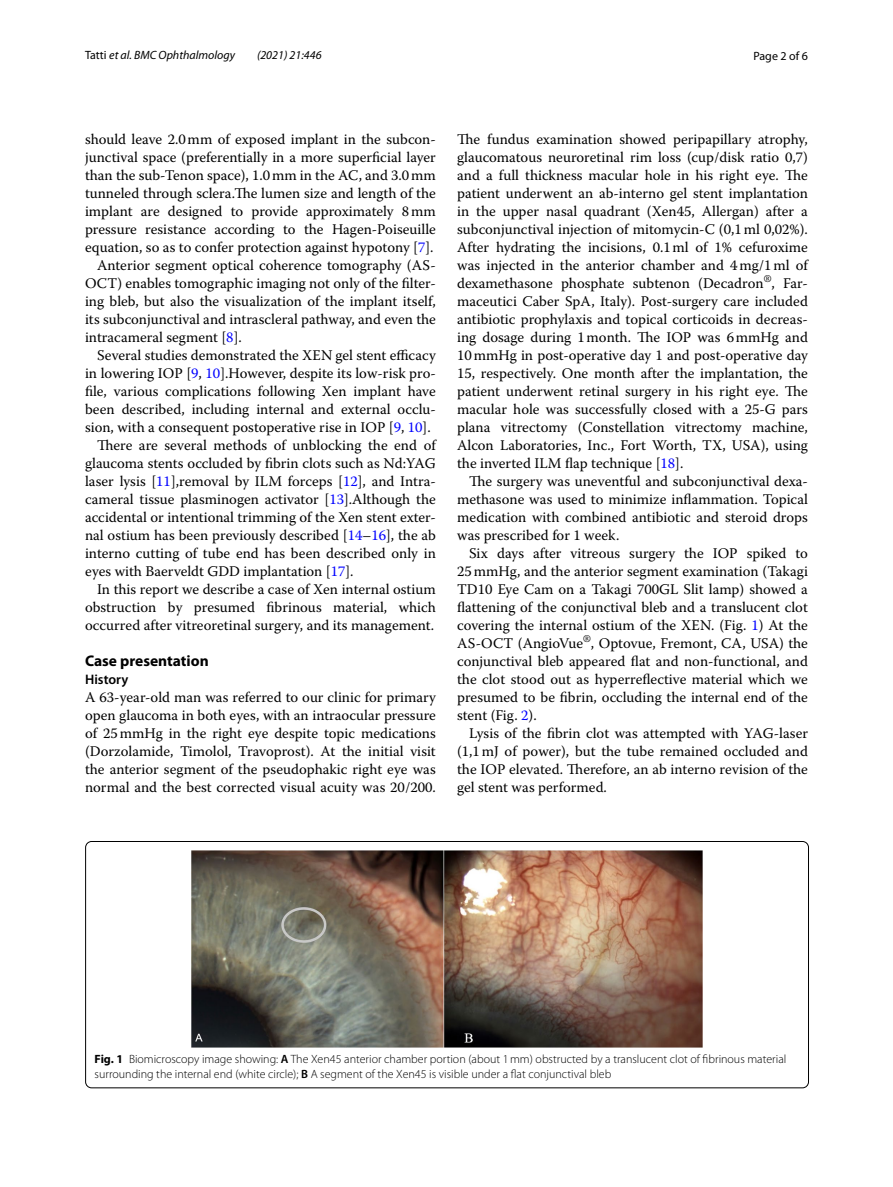
<style>
.page{position:relative;width:893px;height:1187px;background:#fff}
.page>*{position:absolute;margin:0;border:0;box-sizing:border-box;transform-origin:0 0}
.t1{font:700 15.45px "Myriad Pro";color:#000}
.t2{font:14.7px/18px "Warnock Pro";color:#000;text-align:justify}
.t3{font:600 13.8px "Myriad Pro";color:#000}
.t4{font:300 12px/15px "Myriad Pro";color:#000}
.t5{font:italic 12px "Myriad Pro";color:#000}
.t6{font:12px "Myriad Pro";color:#000}
.s1{font-style:normal}
.s2{color:#00f}
.s3{font-weight:700}
.s4{font-weight:600}
</style>
<div class="page">
<img style="left:192px;top:850px;width:510px;height:197px">
<div style="left:85px;top:841px;width:724px;height:246px;border:1px solid #000;border-radius:6px"></div>
<p class="t5" style="left:85px;top:48px;width:152px"><span class="s1">Tatti</span> et al. BMC Ophthalmology</p>
<p class="t5" style="left:257px;top:48px;width:66px">(2021) 21:446</p>
<p class="t6" style="left:753px;top:48px;width:56px">Page 2 of 6</p>
<p class="t2" style="left:85px;top:130px;width:352px">should leave 2.0mm of exposed implant in the subcon-</p>
<p class="t2" style="left:85px;top:148px;width:352px">junctival space (preferentially in a more superficial layer</p>
<p class="t2" style="left:85px;top:166px;width:352px">than the sub-Tenon space), 1.0mm in the AC, and 3.0mm</p>
<p class="t2" style="left:85px;top:184px;width:352px">tunneled through sclera.The lumen size and length of the</p>
<p class="t2" style="left:85px;top:202px;width:352px">implant are designed to provide approximately 8mm</p>
<p class="t2" style="left:85px;top:220px;width:352px">pressure resistance according to the Hagen-Poiseuille</p>
<p class="t2" style="left:85px;top:238px;width:350px">equation, so as to confer protection against hypotony [<span class="s2">7</span>].</p>
<p class="t2" style="left:97px;top:256px;width:340px">Anterior segment optical coherence tomography (AS-</p>
<p class="t2" style="left:85px;top:274px;width:352px">OCT) enables tomographic imaging not only of the filter-</p>
<p class="t2" style="left:85px;top:292px;width:352px">ing bleb, but also the visualization of the implant itself,</p>
<p class="t2" style="left:85px;top:310px;width:352px">its subconjunctival and intrascleral pathway, and even the</p>
<p class="t2" style="left:85px;top:328px;width:158px">intracameral segment [<span class="s2">8</span>].</p>
<p class="t2" style="left:97px;top:346px;width:340px">Several studies demonstrated the XEN gel stent efficacy</p>
<p class="t2" style="left:85px;top:364px;width:352px">in lowering IOP [<span class="s2">9</span>, <span class="s2">10</span>].However, despite its low-risk pro-</p>
<p class="t2" style="left:85px;top:382px;width:352px">file, various complications following Xen implant have</p>
<p class="t2" style="left:85px;top:400px;width:352px">been described, including internal and external occlu-</p>
<p class="t2" style="left:85px;top:418px;width:347px">sion, with a consequent postoperative rise in IOP [<span class="s2">9</span>, <span class="s2">10</span>].</p>
<p class="t2" style="left:97px;top:436px;width:340px">There are several methods of unblocking the end of</p>
<p class="t2" style="left:85px;top:454px;width:352px">glaucoma stents occluded by fibrin clots such as Nd:YAG</p>
<p class="t2" style="left:85px;top:472px;width:352px">laser lysis [<span class="s2">11</span>],removal by ILM forceps [<span class="s2">12</span>], and Intra-</p>
<p class="t2" style="left:85px;top:490px;width:352px">cameral tissue plasminogen activator [<span class="s2">13</span>].Although the</p>
<p class="t2" style="left:85px;top:508px;width:352px">accidental or intentional trimming of the Xen stent exter-</p>
<p class="t2" style="left:85px;top:526px;width:352px">nal ostium has been previously described [<span class="s2">14</span>–<span class="s2">16</span>], the ab</p>
<p class="t2" style="left:85px;top:544px;width:352px">interno cutting of tube end has been described only in</p>
<p class="t2" style="left:85px;top:562px;width:270px">eyes with Baerveldt GDD implantation [<span class="s2">17</span>].</p>
<p class="t2" style="left:97px;top:580px;width:340px">In this report we describe a case of Xen internal ostium</p>
<p class="t2" style="left:85px;top:598px;width:352px">obstruction by presumed fibrinous material, which</p>
<p class="t2" style="left:85px;top:616px;width:351px">occurred after vitreoretinal surgery, and its management.</p>
<p class="t1" style="left:85px;top:650px;width:125px">Case presentation</p>
<p class="t3" style="left:85px;top:670px;width:45px">History</p>
<p class="t2" style="left:85px;top:688px;width:352px">A 63-year-old man was referred to our clinic for primary open glaucoma in both eyes, with an intraocular pressure of 25mmHg in the right eye despite topic medications (Dorzolamide, Timolol, Travoprost). At the initial visit the anterior segment of the pseudophakic right eye was normal and the best corrected visual acuity was 20/200.</p>
<p class="t2" style="left:457px;top:130px;width:352px">The fundus examination showed peripapillary atrophy, glaucomatous neuroretinal rim loss (cup/disk ratio 0,7) and a full thickness macular hole in his right eye. The patient underwent an ab-interno gel stent implantation in the upper nasal quadrant (Xen45, Allergan) after a subconjunctival injection of mitomycin-C (0,1ml 0,02%).<br>After hydrating the incisions, 0.1ml of 1% cefuroxime was injected in the anterior chamber and 4mg/1ml of dexamethasone phosphate subtenon (Decadron<sup>®</sup>, Far&shy;maceutici Caber SpA, Italy). Post-surgery care included antibiotic prophylaxis and topical corticoids in decreas&shy;ing dosage during 1month. The IOP was 6mmHg and 10mmHg in post-operative day 1 and post-operative day 15, respectively. One month after the implantation, the patient underwent retinal surgery in his right eye. The macular hole was successfully closed with a 25-G pars plana vitrectomy (Constellation vitrectomy machine, Alcon Laboratories, Inc., Fort Worth, TX, USA), using the inverted ILM flap technique [<span class="s2">18</span>].</p>
<p class="t2" style="left:457px;top:472px;width:352px;text-indent:12px">The surgery was uneventful and subconjunctival dexa&shy;methasone was used to minimize inflammation. Topical medication with combined antibiotic and steroid drops was prescribed for 1 week.</p>
<p class="t2" style="left:457px;top:544px;width:352px;text-indent:12px">Six days after vitreous surgery the IOP spiked to 25mmHg, and the anterior segment examination (Takagi TD10 Eye Cam on a Takagi 700GL Slit lamp) showed a flattening of the conjunctival bleb and a translucent clot covering the internal ostium of the XEN. (Fig. <span class="s2">1</span>) At the AS-OCT (AngioVue<sup>®</sup>, Optovue, Fremont, CA, USA) the conjunctival bleb appeared flat and non-functional, and the clot stood out as hyperreflective material which we presumed to be fibrin, occluding the internal end of the stent (Fig. <span class="s2">2</span>).</p>
<p class="t2" style="left:457px;top:724px;width:352px;text-indent:12px">Lysis of the fibrin clot was attempted with YAG-laser (1,1mJ of power), but the tube remained occluded and the IOP elevated. Therefore, an ab interno revision of the gel stent was performed.</p>
<p class="t4" style="left:95px;top:1051px;width:693px"><span class="s3">Fig. 1</span> Biomicroscopy image showing: <span class="s4">A</span> The Xen45 anterior chamber portion (about 1mm) obstructed by a translucent clot of fibrinous material surrounding the internal end (white circle); <span class="s4">B</span> A segment of the Xen45 is visible under a flat conjunctival bleb</p>
</div>
